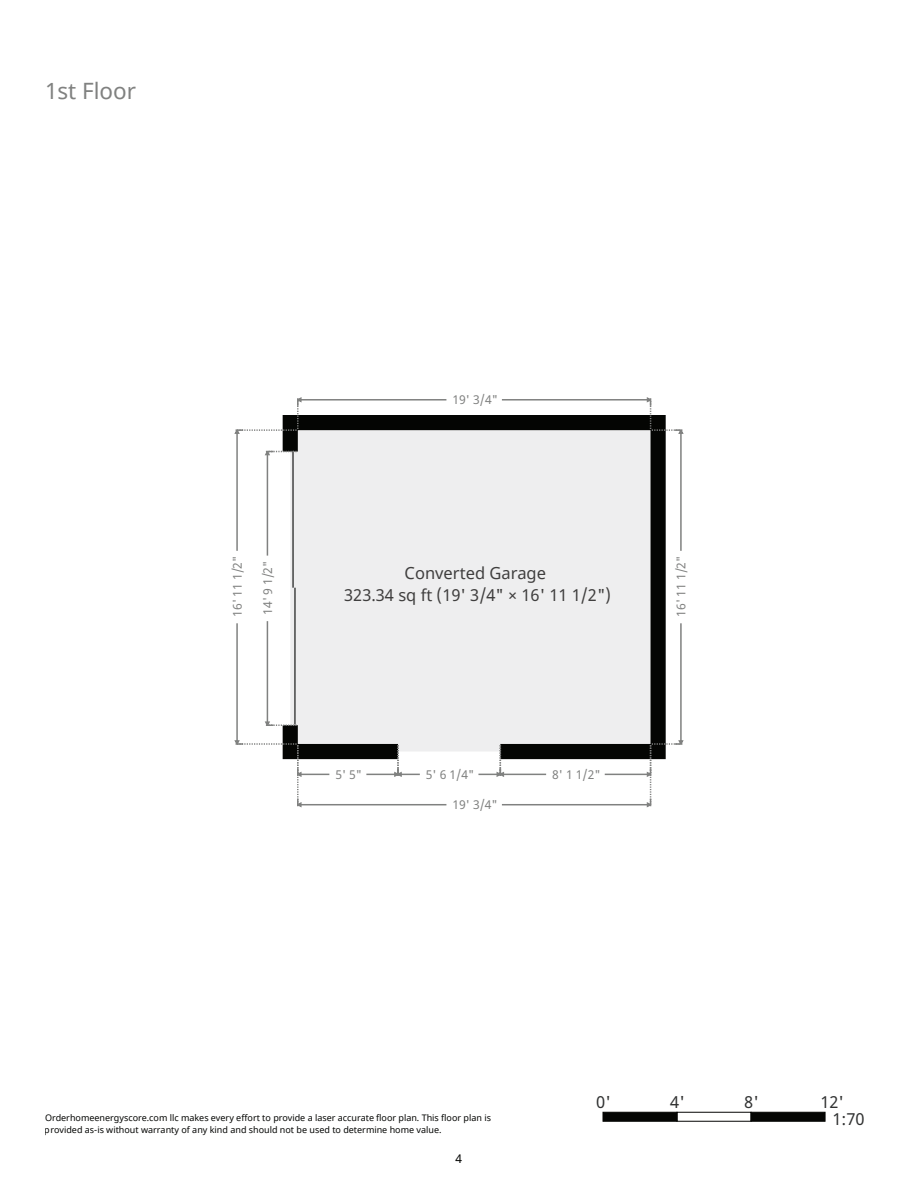
<style>
.page{position:relative;width:918px;height:1188px;background:#fff}
.page>*{position:absolute;margin:0;border:0;box-sizing:border-box;transform-origin:0 0}
.t1{font:22.5px "Noto Sans";color:#808180}
.t2{font:16.5px/22.5px "Noto Sans";color:#403f3f;text-align:center}
.t3{font:16.5px/17.2px "Noto Sans";color:#313232}
.t4{font:12.15px "Noto Sans";color:#808180}
.t5{font:12px "Noto Sans";color:#040503}
.t6{font:9px/12.3px "Noto Sans";color:#040503}
</style>
<div class="page">
<svg style="left:283px;top:415px;width:383px;height:344px;fill:#040503"></svg>
<div style="left:290px;top:430px;width:361px;height:322px;background:#eeeeef"></div>
<hr style="left:294px;top:588px;width:2px;height:137px;background:#626363">
<hr style="left:292px;top:451px;width:2px;height:137px;background:#626363">
<hr style="left:605px;top:774px;width:46px;height:1px;background:#808180">
<hr style="left:500px;top:774px;width:46px;height:1px;background:#808180">
<svg style="left:478px;top:744px;width:27px;height:33px"></svg>
<svg style="left:393px;top:744px;width:27px;height:33px"></svg>
<hr style="left:366px;top:774px;width:32px;height:1px;background:#808180">
<hr style="left:298px;top:774px;width:31px;height:1px;background:#808180">
<hr style="left:502px;top:804px;width:149px;height:1px;background:#808180">
<hr style="left:298px;top:804px;width:148px;height:1px;background:#808180">
<svg style="left:264px;top:721px;width:34px;height:6px"></svg>
<svg style="left:265px;top:450px;width:33px;height:6px"></svg>
<hr style="left:267px;top:621px;width:1px;height:104px;background:#808180">
<hr style="left:267px;top:452px;width:1px;height:104px;background:#808180">
<svg style="left:234px;top:739px;width:68px;height:69px"></svg>
<hr style="left:236px;top:623px;width:2px;height:121px;background:#808180">
<hr style="left:236px;top:430px;width:2px;height:121px;background:#808180">
<svg style="left:234px;top:397px;width:68px;height:38px"></svg>
<hr style="left:298px;top:399px;width:148px;height:2px;background:#808180">
<hr style="left:502px;top:399px;width:149px;height:2px;background:#808180">
<svg style="left:646px;top:397px;width:38px;height:38px"></svg>
<svg style="left:646px;top:739px;width:38px;height:69px"></svg>
<hr style="left:680px;top:430px;width:2px;height:121px;background:#808180">
<hr style="left:680px;top:623px;width:2px;height:121px;background:#808180">
<div style="left:603px;top:1112px;width:74px;height:10px;background:#040503;border:1px solid #040503"></div>
<div style="left:751px;top:1112px;width:74px;height:10px;background:#040503;border:1px solid #040503"></div>
<h1 class="t1" style="left:45px;top:75px;width:93px">1st Floor</h1>
<h3 class="t4" style="left:229px;top:617px;width:63px;rotate:-90deg">11' 61 "2/1</h3>
<h3 class="t4" style="left:259px;top:615px;width:56px;rotate:-90deg">9' 41 "2/1</h3>
<h3 class="t4" style="left:453px;top:392px;width:47px">19' 3/4"</h3>
<h2 class="t2" style="left:344px;top:562px;width:268px">Converted Garage<br>323.34 sq ft (19' 3/4" × 16' 11 1/2")</h2>
<h3 class="t4" style="left:335px;top:766px;width:28px">5' 5"</h3>
<h3 class="t4" style="left:426px;top:766px;width:50px">5' 6 1/4"</h3>
<h3 class="t4" style="left:552px;top:766px;width:50px">8' 1 1/2"</h3>
<h3 class="t4" style="left:453px;top:797px;width:47px">19' 3/4"</h3>
<h3 class="t4" style="left:673px;top:617px;width:63px;rotate:-90deg">11' 61 "2/1</h3>
<p class="t6" style="left:45px;top:1111px;width:448px">Orderhomeenergyscore.com llc makes every effort to provide a laser accurate floor plan. This floor plan is provided as-is without warranty of any kind and should not be used to determine home value.</p>
<h3 class="t5" style="left:456px;top:1150px;width:8px">4</h3>
<h2 class="t3" style="left:596px;top:1094px;width:16px">0'</h2>
<h2 class="t3" style="left:670px;top:1094px;width:16px">4'</h2>
<h2 class="t3" style="left:744px;top:1094px;width:16px">8'</h2>
<h2 class="t3" style="left:833px;top:1094px;width:34px;text-indent:-12px">12'<br>1:70</h2>
</div>
